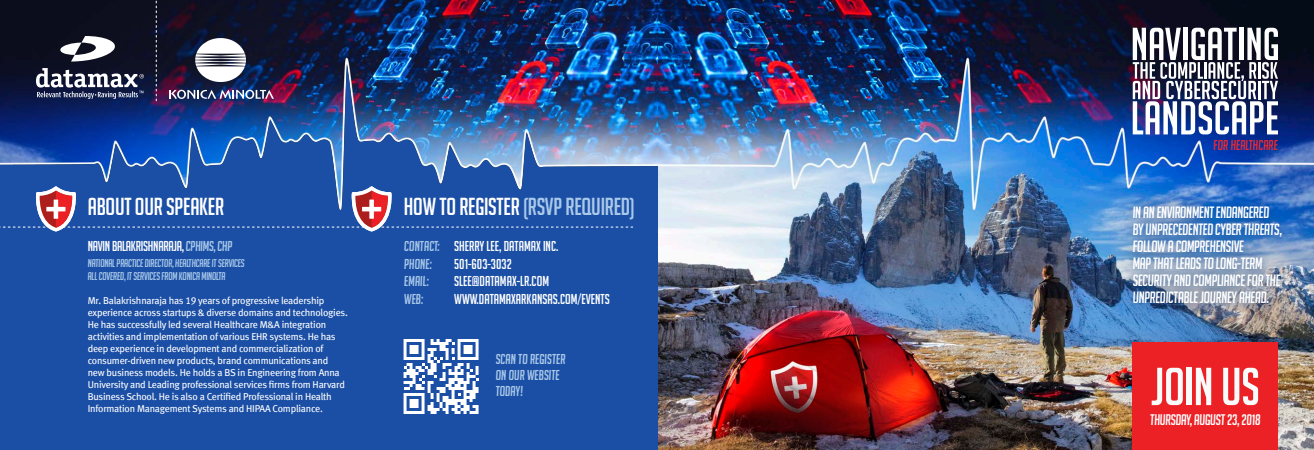
<style>
.page{position:relative;width:1314px;height:450px;background:#fff}
.page>*{position:absolute;margin:0;border:0;box-sizing:border-box;transform-origin:0 0}
.t1{font:52px "Big Noodle Titling";letter-spacing:-.01em;color:#f9fafa}
.t2{font:24px "Big Noodle Titling";letter-spacing:-.01em;color:#aac9e9}
.t3{font:24px "Big Noodle Titling";letter-spacing:-.01em;color:#fff}
.t4{font:italic 16px/17px "Big Noodle Titling";letter-spacing:-.02em;color:#fff}
.t5{font:italic 15px "Big Noodle Titling";letter-spacing:-.02em;color:#fff}
.t6{font:14px "Big Noodle Titling";color:#fff}
.t7{font:italic 14px/16px "Big Noodle Titling";color:#aac9e9}
.t8{font:14px "Big Noodle Titling";letter-spacing:-.02em;color:#fff}
.t9{font:italic 14px "Big Noodle Titling";color:#ee2831}
.t10{font:italic 11px/13.2px "Big Noodle Titling";letter-spacing:-.02em;color:#aac9e9}
.t11{font:10px/12px "Meta Book LF";letter-spacing:-.02em;color:#fff}
.s1{font-style:italic;color:#aac9e9}
.s2{color:#fff}
</style>
<div class="page">
<img style="left:0;top:0;width:1314px;height:450px">
<img style="left:0;top:35px;width:658px;height:415px">
<svg style="left:59px;top:36px;width:59px;height:26px"></svg>
<svg style="left:36px;top:68px;width:108px;height:31px"></svg>
<div style="left:1133px;top:342px;width:145px;height:108px;background:#eb2126"></div>
<img style="left:1121px;top:194px;width:172px;height:121px">
<svg style="left:0;top:186px;width:633px;height:45px;background:#3056a3"></svg>
<svg style="left:156px;top:0;width:1px;height:101px"></svg>
<svg style="left:169px;top:90px;width:105px;height:9px"></svg>
<svg style="left:195px;top:38px;width:51px;height:44px"></svg>
<img style="left:1133px;top:28px;width:145px;height:106px">
<svg style="left:404px;top:339px;width:75px;height:75px"></svg>
<p class="t3" style="left:88px;top:193px;width:138px">ABOUT OUR SPEAKER</p>
<p class="t8" style="left:88px;top:239px;width:146px">NAVIN BALAKRISHNARAJA, <span class="s1">CPHIMS, CHP</span></p>
<p class="t10" style="left:88px;top:257px;width:159px">NATIONAL PRACTICE DIRECTOR, HEALTHCARE IT SERVICES<br>ALL COVERED, IT SERVICES FROM KONICA MINOLTA</p>
<p class="t11" style="left:88px;top:295px;width:262px">Mr. Balakrishnaraja has 19 years of progressive leadership experience across startups &amp; diverse domains and technologies.<br>He has successfully led several Healthcare M&amp;A integration activities and implementation of various EHR systems. He has deep experience in development and commercialization of consumer-driven new products, brand communications and<br>new business models. He holds a BS in Engineering from Anna University and Leading professional services firms from Harvard Business School. He is also a Certified Professional in Health Information Management Systems and HIPAA Compliance.</p>
<p class="t2" style="left:404px;top:193px;width:232px"><span class="s2">HOW TO REGISTER</span> (RSVP REQUIRED)</p>
<p class="t6" style="left:404px;top:239px;width:156px"><span class="s1">CONTACT:</span> SHERRY LEE, DATAMAX INC.</p>
<p class="t7" style="left:404px;top:256px;width:29px">PHONE:</p>
<p class="t6" style="left:454px;top:256px;width:59px">501-603-3032</p>
<p class="t7" style="left:404px;top:273px;width:26px">EMAIL:</p>
<p class="t6" style="left:454px;top:274px;width:96px">SLEE@DATAMAX-LR.COM</p>
<p class="t7" style="left:404px;top:291px;width:21px">WEB:</p>
<p class="t6" style="left:454px;top:291px;width:157px">WWW.DATAMAXARKANSAS.COM/EVENTS</p>
<p class="t7" style="left:496px;top:352px;width:71px">SCAN TO REGISTER</p>
<p class="t7" style="left:496px;top:368px;width:66px">ON OUR WEBSITE<br>TODAY!</p>
<p class="t9" style="left:1214px;top:138px;width:66px">FOR HEALTHCARE</p>
<p class="t4" style="left:1133px;top:204px;width:151px">IN AN ENVIRONMENT ENDANGERED<br>BY UNPRECEDENTED CYBER THREATS,<br>FOLLOW A COMPREHENSIVE<br>MAP THAT LEADS TO LONG-TERM<br>SECURITY AND COMPLIANCE FOR THE<br>UNPREDICTABLE JOURNEY AHEAD.</p>
<p class="t1" style="left:1151px;top:359px;width:110px">JOIN US</p>
<p class="t5" style="left:1150px;top:411px;width:112px">THURSDAY, AUGUST 23, 2018</p>
</div>
